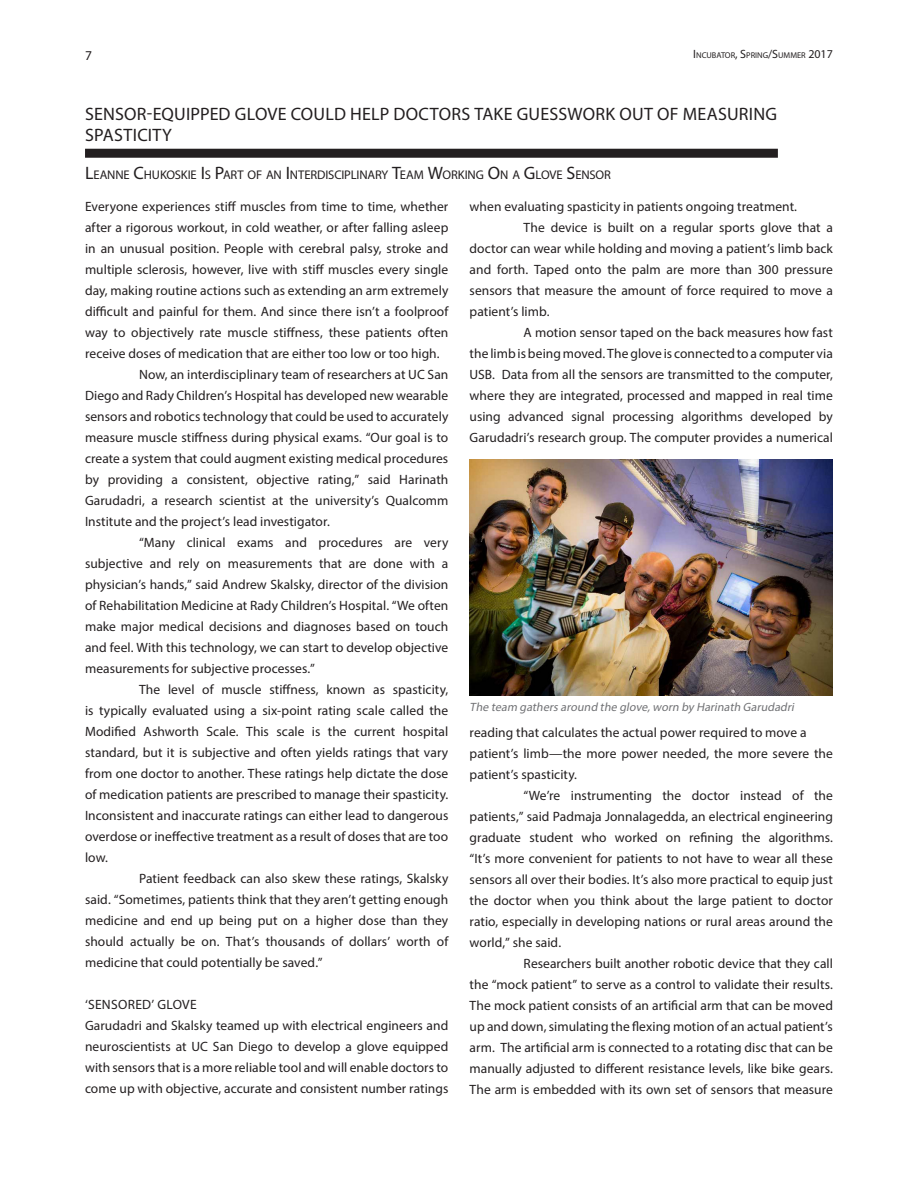
<style>
.page{position:relative;width:918px;height:1188px;background:#fff}
.page>*{position:absolute;margin:0;border:0;box-sizing:border-box;transform-origin:0 0}
.Box2_Title{font:18px/21px "Myriad Pro";letter-spacing:.015em;color:#231f20}
.Box2_BodyText_Black{font:13.5px/21px "Myriad Pro";letter-spacing:.005em;color:#231f20;text-align:justify}
.Box2_SubTitle{font:12.6px "Myriad Pro";letter-spacing:-.01em;color:#231f20}
.Box2_BodyText_Black-2{font:italic 12px "Myriad Pro";color:#717275}
.t1{font:8.4px "Myriad Pro";color:#231f20}
.s1{font-size:12px}
.s2{font-size:18px}
</style>
<div class="page">
<img style="left:470px;top:459px;width:363px;height:237px">
<div style="left:85px;top:149px;width:693px;height:9px;background:#231f20"></div>
<p class="Box2_BodyText_Black" style="left:85px;top:44px;width:8px">7</p>
<p class="t1" style="left:693px;top:50px;width:141px"><span class="s1">I</span>NCUBATOR<span class="s1">, S</span>PRING<span class="s1">/S</span>UMMER <span class="s1">2017</span></p>
<p class="Box2_Title" style="left:85px;top:103px;width:694px">SENSOR-EQUIPPED GLOVE COULD HELP DOCTORS TAKE GUESSWORK OUT OF MEASURING<br>SPASTICITY</p>
<p class="Box2_SubTitle" style="left:85px;top:167px;width:527px"><span class="s2">L</span>EANNE <span class="s2">C</span>HUKOSKIE <span class="s2">I</span> S <span class="s2">P</span>ART OF AN <span class="s2">I</span> NTERDISCIPLINARY <span class="s2">T</span>EAM <span class="s2">W</span>ORKING <span class="s2">O</span>N A <span class="s2">G</span>LOVE <span class="s2">S</span>ENSOR</p>
<p class="Box2_BodyText_Black" style="left:85px;top:196px;width:365px">Everyone experiences stiff muscles from time to time, whether after a rigorous workout, in cold weather, or after falling asleep in an unusual position. People with cerebral palsy, stroke and multiple sclerosis, however, live with stiff muscles every single day, making routine actions such as extending an arm extremely difficult and painful for them. And since there isn’t a foolproof way to objectively rate muscle stiffness, these patients often receive doses of medication that are either too low or too high.</p>
<p class="Box2_BodyText_Black" style="left:85px;top:364px;width:365px;text-indent:54px">Now, an interdisciplinary team of researchers at UC San Diego and Rady Children’s Hospital has developed new wearable sensors and robotics technology that could be used to accurately measure muscle stiffness during physical exams. “Our goal is to create a system that could augment existing medical procedures by providing a consistent, objective rating,” said Harinath Garudadri, a research scientist at the university’s Qualcomm Institute and the project’s lead investigator.</p>
<p class="Box2_BodyText_Black" style="left:85px;top:532px;width:365px;text-indent:54px">“Many clinical exams and procedures are very subjective and rely on measurements that are done with a physician’s hands,” said Andrew Skalsky, director of the division of Rehabilitation Medicine at Rady Children’s Hospital. “We often make major medical decisions and diagnoses based on touch and feel. With this technology, we can start to develop objective measurements for subjective processes.”</p>
<p class="Box2_BodyText_Black" style="left:85px;top:679px;width:365px;text-indent:54px">The level of muscle stiffness, known as spasticity, is typically evaluated using a six-point rating scale called the Modified Ashworth Scale. This scale is the current hospital standard, but it is subjective and often yields ratings that vary from one doctor to another. These ratings help dictate the dose of medication patients are prescribed to manage their spasticity.<br>Inconsistent and inaccurate ratings can either lead to dangerous overdose or ineffective treatment as a result of doses that are too low.</p>
<p class="Box2_BodyText_Black" style="left:85px;top:868px;width:365px;text-indent:54px">Patient feedback can also skew these ratings, Skalsky said. “Sometimes, patients think that they aren’t getting enough medicine and end up being put on a higher dose than they should actually be on. That’s thousands of dollars’ worth of medicine that could potentially be saved.”</p>
<p class="Box2_BodyText_Black" style="left:85px;top:994px;width:113px">‘SENSORED’ GLOVE</p>
<p class="Box2_BodyText_Black" style="left:85px;top:1015px;width:365px">Garudadri and Skalsky teamed up with electrical engineers and neuroscientists at UC San Diego to develop a glove equipped with sensors that is a more reliable tool and will enable doctors to come up with objective, accurate and consistent number ratings</p>
<p class="Box2_BodyText_Black" style="left:470px;top:196px;width:329px">when evaluating spasticity in patients ongoing treatment.</p>
<p class="Box2_BodyText_Black" style="left:470px;top:217px;width:365px;text-indent:54px">The device is built on a regular sports glove that a doctor can wear while holding and moving a patient’s limb back and forth. Taped onto the palm are more than 300 pressure sensors that measure the amount of force required to move a patient’s limb.</p>
<p class="Box2_BodyText_Black" style="left:470px;top:322px;width:365px;text-indent:54px">A motion sensor taped on the back measures how fast the limb is being moved. The glove is connected to a computer via USB. Data from all the sensors are transmitted to the computer, where they are integrated, processed and mapped in real time using advanced signal processing algorithms developed by Garudadri’s research group. The computer provides a numerical</p>
<p class="Box2_BodyText_Black-2" style="left:470px;top:699px;width:328px">The team gathers around the glove,worn by Harinath Garudadri</p>
<p class="Box2_BodyText_Black" style="left:470px;top:722px;width:338px">reading that calculates the actual power required to move a</p>
<p class="Box2_BodyText_Black" style="left:470px;top:743px;width:365px">patient’s limb—the more power needed, the more severe the patient’s spasticity.</p>
<p class="Box2_BodyText_Black" style="left:470px;top:785px;width:365px;text-indent:54px">“We’re instrumenting the doctor instead of the patients,” said Padmaja Jonnalagedda, an electrical engineering graduate student who worked on refining the algorithms. “It’s more convenient for patients to not have to wear all these sensors all over their bodies. It’s also more practical to equip just the doctor when you think about the large patient to doctor ratio, especially in developing nations or rural areas around the world,” she said.</p>
<p class="Box2_BodyText_Black" style="left:470px;top:953px;width:365px;text-indent:54px">Researchers built another robotic device that they call the “mock patient” to serve as a control to validate their results.<br>The mock patient consists of an artificial arm that can be moved up and down, simulating the flexing motion of an actual patient’s arm. The artificial arm is connected to a rotating disc that can be manually adjusted to different resistance levels, like bike gears.<br>The arm is embedded with its own set of sensors that measure</p>
</div>
